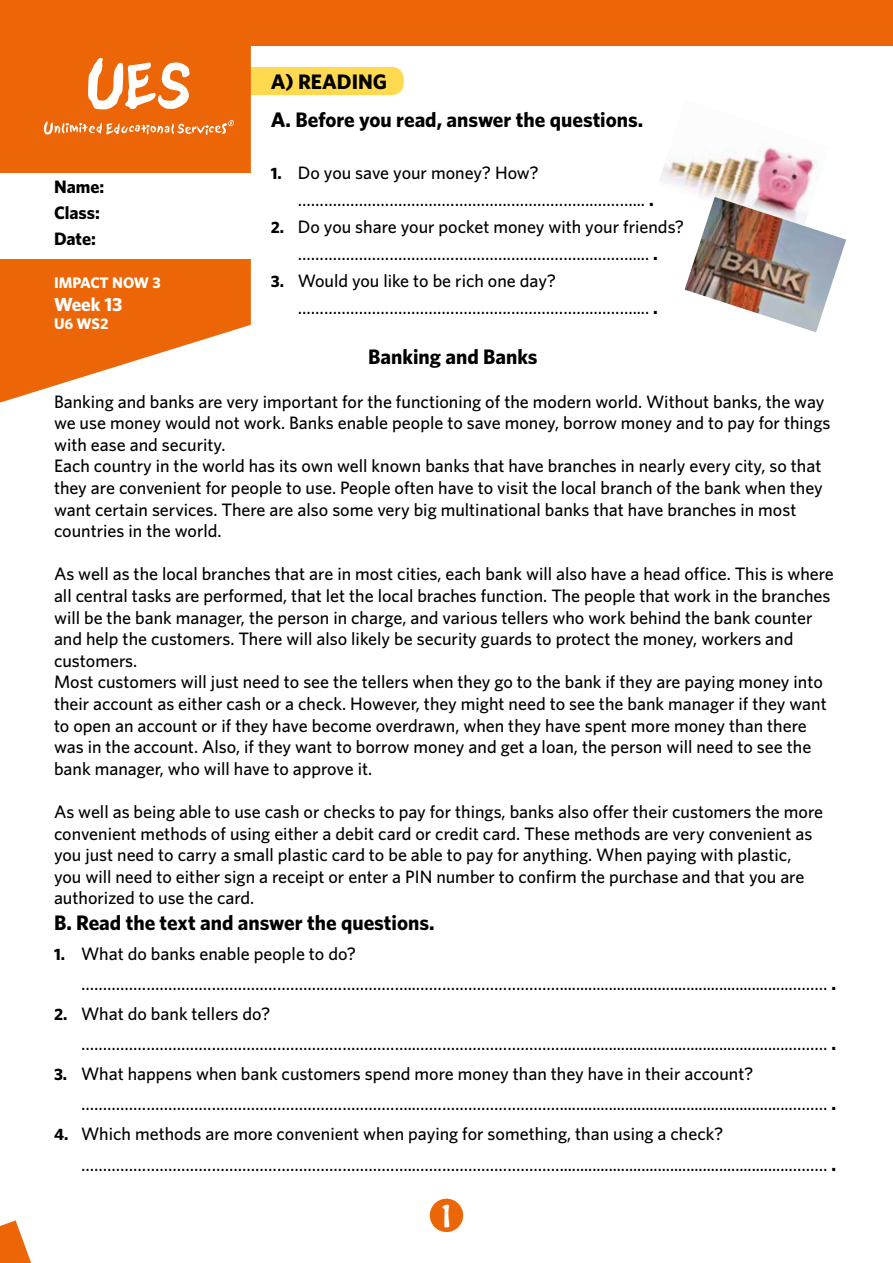
<style>
.page{position:relative;width:893px;height:1263px;background:#fff}
.page>*{position:absolute;margin:0;border:0;box-sizing:border-box;transform-origin:0 0}
.t1{font:27px "Hobo Std";color:#fff}
.t2{font:700 21px "Whitney";color:#000}
.t3{font:700 19.05px "Whitney";color:#fff}
.t4{font:500 18px/21.6px "Whitney";color:#000}
.t5{font:700 18px/26.2px "Whitney";color:#000}
.t6{font:700 15.3px "Whitney";letter-spacing:-.005em;color:#fff}
.s1{font-weight:700;font-size:16.5px}
.s2{font-weight:700}
</style>
<div class="page">
<div style="left:0;top:0;width:893px;height:46px;background:#ec6608"></div>
<div style="left:430px;top:1199px;width:33px;height:33px;background:#ec6608;border-radius:50%"></div>
<svg style="left:0;top:1220px;width:31px;height:43px"></svg>
<div style="left:251px;top:67px;width:153px;height:28px;background:#ffda51"></div>
<svg style="left:0;top:46px;width:251px;height:357px;fill:#ec6608"></svg>
<div style="left:0;top:173px;width:258px;height:85px;background:#fff"></div>
<img style="left:659px;top:146px;width:163px;height:51px">
<img style="left:685px;top:197px;width:161px;height:135px">
<svg style="left:88px;top:58px;width:101px;height:52px"></svg>
<svg style="left:44px;top:120px;width:190px;height:15px;background:#f08a42"></svg>
<p class="t2" style="left:271px;top:69px;width:118px">A) READING</p>
<p class="t2" style="left:271px;top:107px;width:374px">A. Before you read, answer the questions.</p>
<p class="t4" style="left:298px;top:159px;width:357px;line-height:27px;text-indent:-27px"><span class="s1">1.</span> Do you save your money? How? ………………………………………….……………….………... <span class="s2">.</span></p>
<p class="t4" style="left:271px;top:213px;width:415px;line-height:27px;text-align:center"><span class="s1">2.</span> Do you share your pocket money with your friends? ………………………………………….……………….……….... <span class="s2">.</span></p>
<p class="t4" style="left:298px;top:267px;width:361px;line-height:27px;text-indent:-27px"><span class="s1">3.</span> Would you like to be rich one day? ………………………………………….……………….……….... <span class="s2">.</span></p>
<p class="t2" style="left:368px;top:344px;width:171px">Banking and Banks</p>
<p class="t4" style="left:54px;top:390px;width:778px">Banking and banks are very important for the functioning of the modern world. Without banks, the way we use money would not work. Banks enable people to save money, borrow money and to pay for things with ease and security.<br>Each country in the world has its own well known banks that have branches in nearly every city, so that they are convenient for people to use. People often have to visit the local branch of the bank when they want certain services. There are also some very big multinational banks that have branches in most countries in the world.</p>
<p class="t4" style="left:54px;top:563px;width:781px">As well as the local branches that are in most cities, each bank will also have a head office. This is where all central tasks are performed, that let the local braches function. The people that work in the branches will be the bank manager, the person in charge, and various tellers who work behind the bank counter and help the customers. There will also likely be security guards to protect the money, workers and customers.<br>Most customers will just need to see the tellers when they go to the bank if they are paying money into their account as either cash or a check. However, they might need to see the bank manager if they want to open an account or if they have become overdrawn, when they have spent more money than there was in the account. Also, if they want to borrow money and get a loan, the person will need to see the bank manager, who will have to approve it.</p>
<p class="t4" style="left:54px;top:800px;width:771px">As well as being able to use cash or checks to pay for things, banks also offer their customers the more convenient methods of using either a debit card or credit card. These methods are very convenient as you just need to carry a small plastic card to be able to pay for anything. When paying with plastic, you will need to either sign a receipt or enter a PIN number to confirm the purchase and that you are authorized to use the card.</p>
<p class="t2" style="left:54px;top:910px;width:382px">B. Read the text and answer the questions.</p>
<p class="t4" style="left:81px;top:938px;width:757px;line-height:30.2px;text-indent:-27px"><span class="s1">1.</span> What do banks enable people to do? …………………………………………………………………..……………………………........................................................……… <span class="s2">.</span></p>
<p class="t4" style="left:81px;top:998px;width:757px;line-height:30.2px;text-indent:-27px"><span class="s1">2.</span> What do bank tellers do? …………………………………………………………………..……………………………........................................................……… <span class="s2">.</span></p>
<p class="t4" style="left:81px;top:1058px;width:757px;line-height:30.2px;text-indent:-27px"><span class="s1">3.</span> What happens when bank customers spend more money than they have in their account? …………………………………………………………………..……………………………........................................................……… <span class="s2">.</span></p>
<p class="t4" style="left:81px;top:1118px;width:757px;line-height:30.2px;text-indent:-27px"><span class="s1">4.</span> Which methods are more convenient when paying for something, than using a check? …………………………………………………………………..……………………………........................................................……… <span class="s2">.</span></p>
<p class="t5" style="left:54px;top:173px;width:52px">Name:<br>Class:<br>Date:</p>
<p class="t6" style="left:54px;top:273px;width:108px">IMPACT NOW 3</p>
<p class="t3" style="left:54px;top:293px;width:70px">Week 13</p>
<p class="t6" style="left:54px;top:315px;width:56px">U6 WS2</p>
<h1 class="t1" style="left:439px;top:1197px;width:17px">1</h1>
</div>
